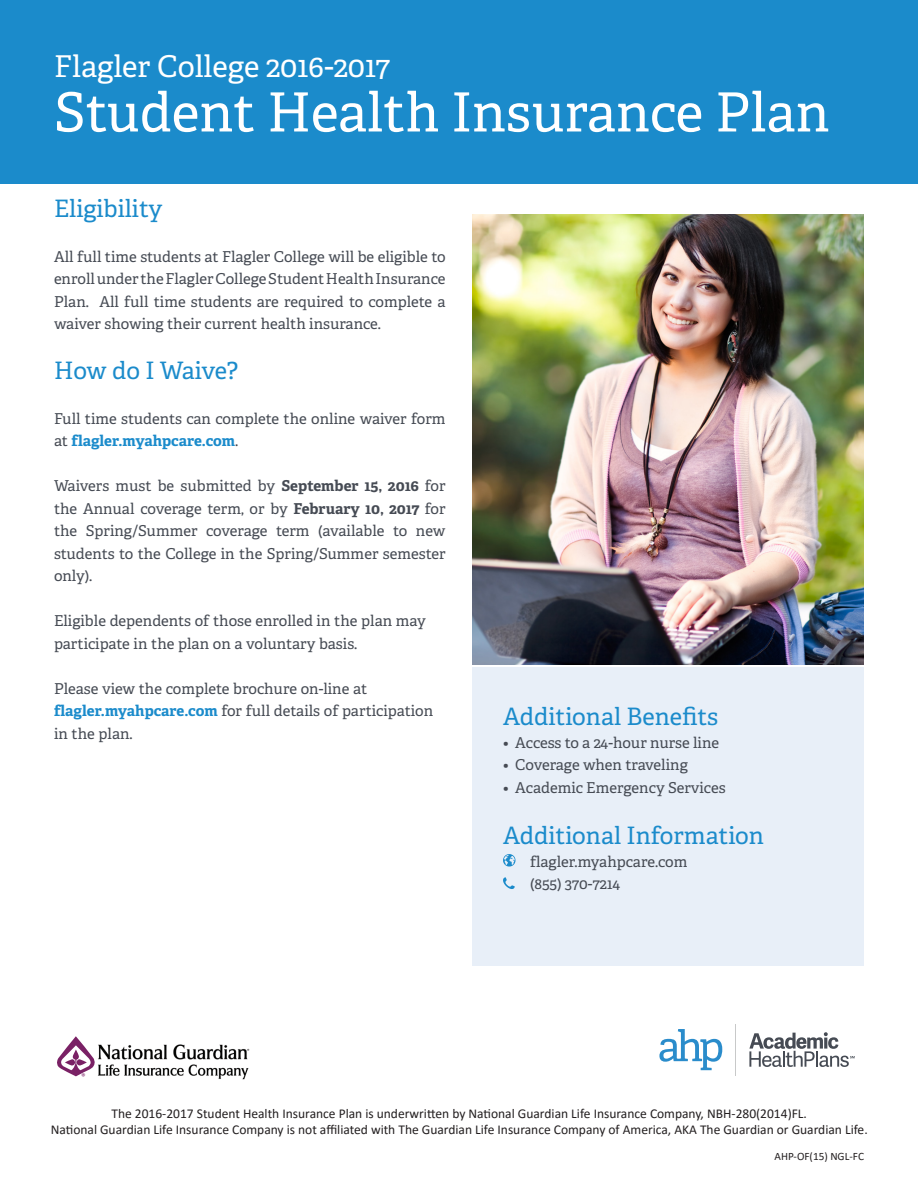
<style>
.page{position:relative;width:918px;height:1188px;background:#fff}
.page>*{position:absolute;margin:0;border:0;box-sizing:border-box;transform-origin:0 0}
.t1{font:54px "Adelle";color:#fff}
.t2{font:30px "Adelle";color:#fff}
.t3{font:24px "Adelle";color:#1b8bcb}
.Body{font:15px/22.5px "Adelle";color:#464b54}
.t4{font:13.5px/16.2px "Calibri";color:#231f20;text-align:center}
.t5{font:11.25px "Calibri";color:#231f20}
.t6{font:8.7px "Adelle";color:#7a2165}
.s1{font-weight:700;color:#1b8bcb}
.s2{font-weight:700}
</style>
<div class="page">
<img style="left:472px;top:215px;width:392px;height:449px">
<svg style="left:659px;top:1029px;width:63px;height:41px"></svg>
<hr style="left:735px;top:1024px;width:1px;height:51px;background:#c8c9c9">
<svg style="left:749px;top:1032px;width:106px;height:35px"></svg>
<div style="left:0;top:0;width:918px;height:184px;background:#1b8bcb"></div>
<div style="left:472px;top:667px;width:392px;height:299px;background:#e8eff8"></div>
<svg style="left:503px;top:854px;width:12px;height:13px"></svg>
<svg style="left:503px;top:877px;width:12px;height:12px"></svg>
<img style="left:98px;top:1044px;width:152px;height:36px">
<svg style="left:57px;top:1036px;width:38px;height:40px"></svg>
<p class="t2" style="left:54px;top:48px;width:338px">Flagler College 2016-2017</p>
<p class="t1" style="left:54px;top:79px;width:777px">Student Health Insurance Plan</p>
<p class="t3" style="left:54px;top:194px;width:110px">Eligibility</p>
<p class="Body" style="left:54px;top:245px;width:393px;text-align:justify">All full time students at Flagler College will be eligible to enroll under the Flagler College Student Health Insurance Plan. All full time students are required to complete a waiver showing their current health insurance.</p>
<p class="t3" style="left:54px;top:356px;width:186px">How do I Waive?</p>
<p class="Body" style="left:54px;top:407px;width:393px">Full time students can complete the online waiver form at <span class="s1">flagler.myahpcare.com</span>.</p>
<p class="Body" style="left:54px;top:475px;width:393px;text-align:justify">Waivers must be submitted by <span class="s2">September 15, 2016</span> for the Annual coverage term, or by <span class="s2">February 10, 2017</span> for the Spring/Summer coverage term (available to new students to the College in the Spring/Summer semester only).</p>
<p class="Body" style="left:54px;top:610px;width:373px">Eligible dependents of those enrolled in the plan may participate in the plan on a voluntary basis.</p>
<p class="Body" style="left:54px;top:677px;width:381px">Please view the complete brochure on-line at <span class="s1">flagler.myahpcare.com</span> for full details of participation in the plan.</p>
<p class="t3" style="left:503px;top:702px;width:217px">Additional Benefits</p>
<p class="Body" style="left:503px;top:731px;width:218px">• Access to a 24-hour nurse line</p>
<p class="Body" style="left:503px;top:754px;width:186px">• Coverage when traveling</p>
<p class="Body" style="left:503px;top:776px;width:224px">• Academic Emergency Services</p>
<p class="t3" style="left:503px;top:821px;width:263px">Additional Information</p>
<p class="Body" style="left:530px;top:850px;width:159px">flagler.myahpcare.com</p>
<p class="Body" style="left:530px;top:873px;width:92px">(855) 370-7214</p>
<p class="t6" style="left:81px;top:1071px;width:5px">®</p>
<p class="t4" style="left:51px;top:1105px;width:819px">The 2016-2017 Student Health Insurance Plan is underwritten by National Guardian Life Insurance Company, NBH-280(2014)FL.<br>National Guardian Life Insurance Company is not affiliated with The Guardian Life Insurance Company of America, AKA The Guardian or Guardian Life.</p>
<p class="t5" style="left:775px;top:1148px;width:91px">AHP-OF(15) NGL-FC</p>
</div>
